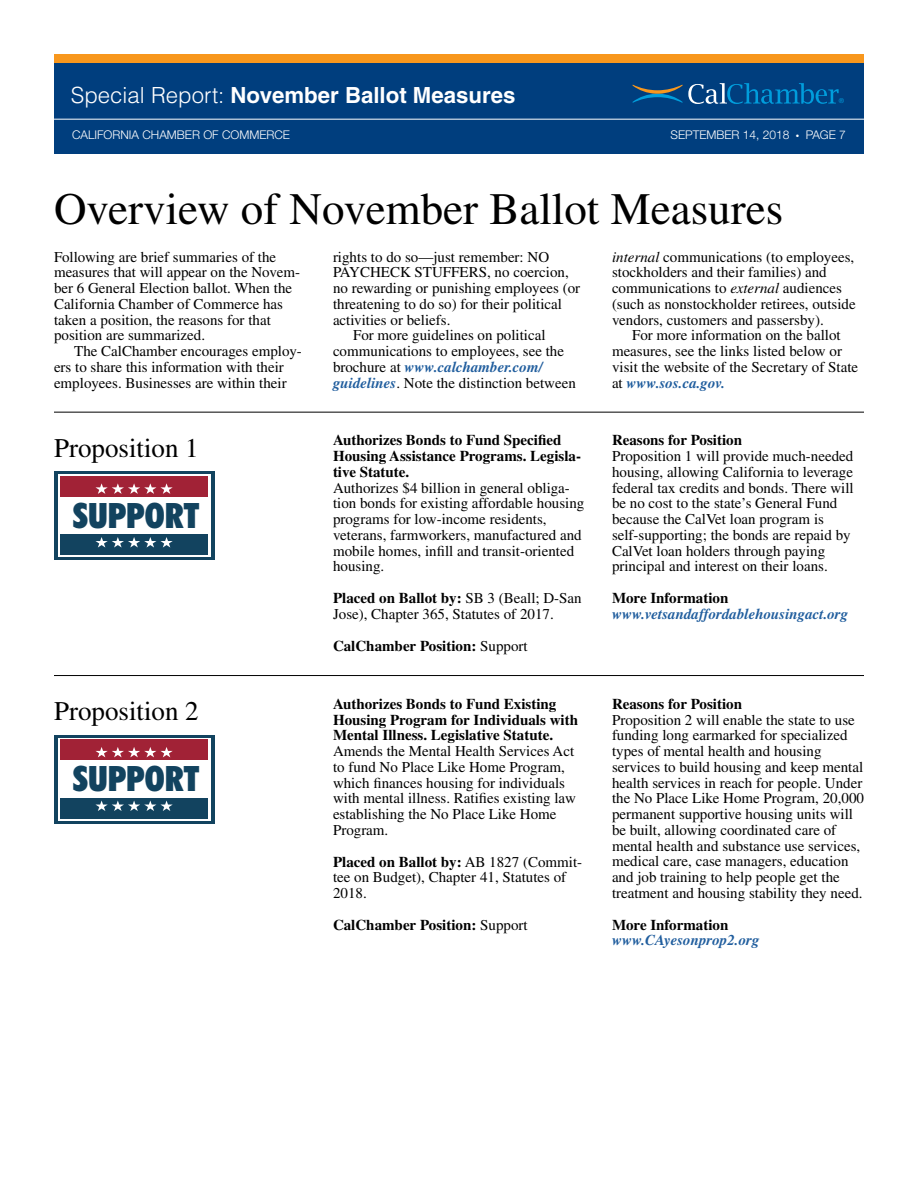
<style>
.page{position:relative;width:918px;height:1188px;background:#fff}
.page>*{position:absolute;margin:0;border:0;box-sizing:border-box;transform-origin:0 0}
._30_30_head{font:45px "Times";color:#000}
.t1{font:900 condensed 35.1px "Futura BT";color:#12435f}
._18_single_column{font:27px "Times";color:#000}
.t2{font:700 22.2px "Helvetica";color:#fff}
.Election_body_2{font:15px/15.8px "Times";color:#000}
.Body{font:15px/15.8px "Times";color:#000}
.Election_body{font:15px/15.8px "Times";color:#000}
.Body-First{font:15px/15.8px "Times";color:#000}
.Election_body_Bold{font:700 15px/15.8px "Times";color:#000}
.Election_body_Placed{font:15px/15.8px "Times";color:#000}
.Web{font:italic 700 15px "Times";color:#215e9e}
.Election_bodyPositio{font:700 15px "Times";color:#000}
.Election_body_Reason{font:700 15px "Times";color:#000}
.Election_body_Info{font:700 15px "Times";color:#000}
.t3{font:300 12px "Helvetica Neue LT Std";color:#fff}
.t4{font:6.75px "Helvetica Neue";color:#009ddc}
.s1{font-weight:300}
.s2{font-weight:700;font-style:italic;color:#215e9e}
.s3{font-style:italic}
.s4{font-weight:700}
.s5{font-weight:400}
</style>
<div class="page">
<div style="left:54px;top:54px;width:810px;height:99px;background:#003e7e"></div>
<div style="left:54px;top:54px;width:810px;height:9px;background:#f8971d"></div>
<svg style="left:632px;top:83px;width:207px;height:21px"></svg>
<hr style="left:54px;top:119px;width:810px;height:1px;background:#fff">
<hr style="left:54px;top:412px;width:810px;height:1px;background:#000">
<hr style="left:54px;top:675px;width:810px;height:1px;background:#000">
<svg style="left:54px;top:472px;width:160px;height:88px;fill:#12435f"></svg>
<div style="left:58px;top:475px;width:152px;height:82px;background:#fff"></div>
<div style="left:60px;top:476px;width:148px;height:21px;background:#a12236"></div>
<div style="left:60px;top:534px;width:148px;height:21px;background:#12435f"></div>
<svg style="left:95px;top:537px;width:78px;height:11px"></svg>
<svg style="left:95px;top:483px;width:78px;height:11px"></svg>
<svg style="left:54px;top:735px;width:160px;height:89px;fill:#12435f"></svg>
<div style="left:58px;top:738px;width:152px;height:82px;background:#fff"></div>
<div style="left:60px;top:739px;width:148px;height:21px;background:#a12236"></div>
<div style="left:60px;top:798px;width:148px;height:21px;background:#12435f"></div>
<svg style="left:95px;top:801px;width:78px;height:10px"></svg>
<svg style="left:95px;top:747px;width:78px;height:10px"></svg>
<h3 class="t2" style="left:71px;top:82px;width:446px"><span class="s1">Special Report:</span> November Ballot Measures</h3>
<p class="t4" style="left:839px;top:97px;width:7px">®</p>
<p class="t3" style="left:72px;top:127px;width:220px">CALIFORNIA CHAMBER OF COMMERCE</p>
<p class="t3" style="left:670px;top:127px;width:121px">SEPTEMBER 14, 2018</p>
<p class="t3" style="left:796px;top:127px;width:51px">● PAGE 7</p>
<p class="_30_30_head" style="left:54px;top:184px;width:731px">Overview of November Ballot Measures</p>
<p class="Body-First" style="left:54px;top:249px;width:248px">Following are brief summaries of the measures that will appear on the Novem&shy;ber 6 General Election ballot. When the California Chamber of Commerce has taken a position, the reasons for that position are summarized.</p>
<p class="Body" style="left:54px;top:343px;width:249px;text-indent:20px">The CalChamber encourages employ&shy;ers to share this information with their employees. Businesses are within their</p>
<p class="Body" style="left:333px;top:249px;width:249px">rights to do so—just remember: NO PAYCHECK STUFFERS, no coercion, no rewarding or punishing employees (or threatening to do so) for their political activities or beliefs.</p>
<p class="Body" style="left:333px;top:327px;width:244px;text-indent:20px">For more guidelines on political communications to employees, see the brochure at <span class="s2">www.calchamber.com/ guidelines</span>. Note the distinction between</p>
<p class="Body" style="left:612px;top:249px;width:245px"><span class="s3">internal</span> communications (to employees, stockholders and their families) and communications to <span class="s3">external</span> audiences (such as nonstockholder retirees, outside vendors, customers and passersby).</p>
<p class="Body" style="left:612px;top:327px;width:248px;text-indent:20px">For more information on the ballot measures, see the links listed below or visit the website of the Secretary of State at <span class="s2">www.sos.ca.gov.</span></p>
<p class="_18_single_column" style="left:54px;top:432px;width:146px">Proposition 1</p>
<p class="Election_body_Bold" style="left:333px;top:432px;width:250px">Authorizes Bonds to Fund Specified<br>Housing Assistance Programs. Legisla&shy;tive Statute.</p>
<p class="Election_body" style="left:333px;top:480px;width:253px">Authorizes $4 billion in general obliga&shy;tion bonds for existing affordable housing programs for low-income residents, veterans, farmworkers, manufactured and mobile homes, infill and transit-oriented housing.</p>
<p class="Election_body_Placed" style="left:333px;top:590px;width:250px"><span class="s4">Placed on Ballot by:</span> SB 3 (Beall; D-San<br>Jose), Chapter 365, Statutes of 2017.</p>
<p class="Election_bodyPositio" style="left:333px;top:637px;width:196px">CalChamber Position: <span class="s5">Support</span></p>
<p class="t1" style="left:73px;top:494px;width:128px">SUPPORT</p>
<p class="_18_single_column" style="left:54px;top:696px;width:146px">Proposition 2</p>
<p class="Election_body_Bold" style="left:333px;top:696px;width:247px">Authorizes Bonds to Fund Existing<br>Housing Program for Individuals with<br>Mental Illness. Legislative Statute.</p>
<p class="Election_body" style="left:333px;top:743px;width:244px">Amends the Mental Health Services Act to fund No Place Like Home Program, which finances housing for individuals with mental illness. Ratifies existing law establishing the No Place Like Home Program.</p>
<p class="Election_body_Placed" style="left:333px;top:854px;width:251px"><span class="s4">Placed on Ballot by:</span> AB 1827 (Commit&shy;tee on Budget), Chapter 41, Statutes of<br>2018.</p>
<p class="Election_bodyPositio" style="left:333px;top:916px;width:196px">CalChamber Position: <span class="s5">Support</span></p>
<p class="t1" style="left:73px;top:758px;width:128px">SUPPORT</p>
<p class="Election_body_Reason" style="left:612px;top:431px;width:132px">Reasons for Position</p>
<p class="Election_body_2" style="left:612px;top:448px;width:243px">Proposition 1 will provide much-needed housing, allowing California to leverage federal tax credits and bonds. There will be no cost to the state’s General Fund because the CalVet loan program is self-supporting; the bonds are repaid by CalVet loan holders through paying principal and interest on their loans.</p>
<p class="Election_body_Info" style="left:612px;top:589px;width:118px">More Information</p>
<p class="Web" style="left:612px;top:605px;width:238px">www.vetsandaffordablehousingact.org</p>
<p class="Election_body_Reason" style="left:612px;top:695px;width:132px">Reasons for Position</p>
<p class="Election_body_2" style="left:612px;top:712px;width:253px">Proposition 2 will enable the state to use funding long earmarked for specialized types of mental health and housing services to build housing and keep mental health services in reach for people. Under the No Place Like Home Program, 20,000 permanent supportive housing units will be built, allowing coordinated care of mental health and substance use services, medical care, case managers, education and job training to help people get the treatment and housing stability they need.</p>
<p class="Election_body_Info" style="left:612px;top:916px;width:118px">More Information</p>
<p class="Web" style="left:612px;top:932px;width:149px">www.CAyesonprop2.org</p>
</div>
